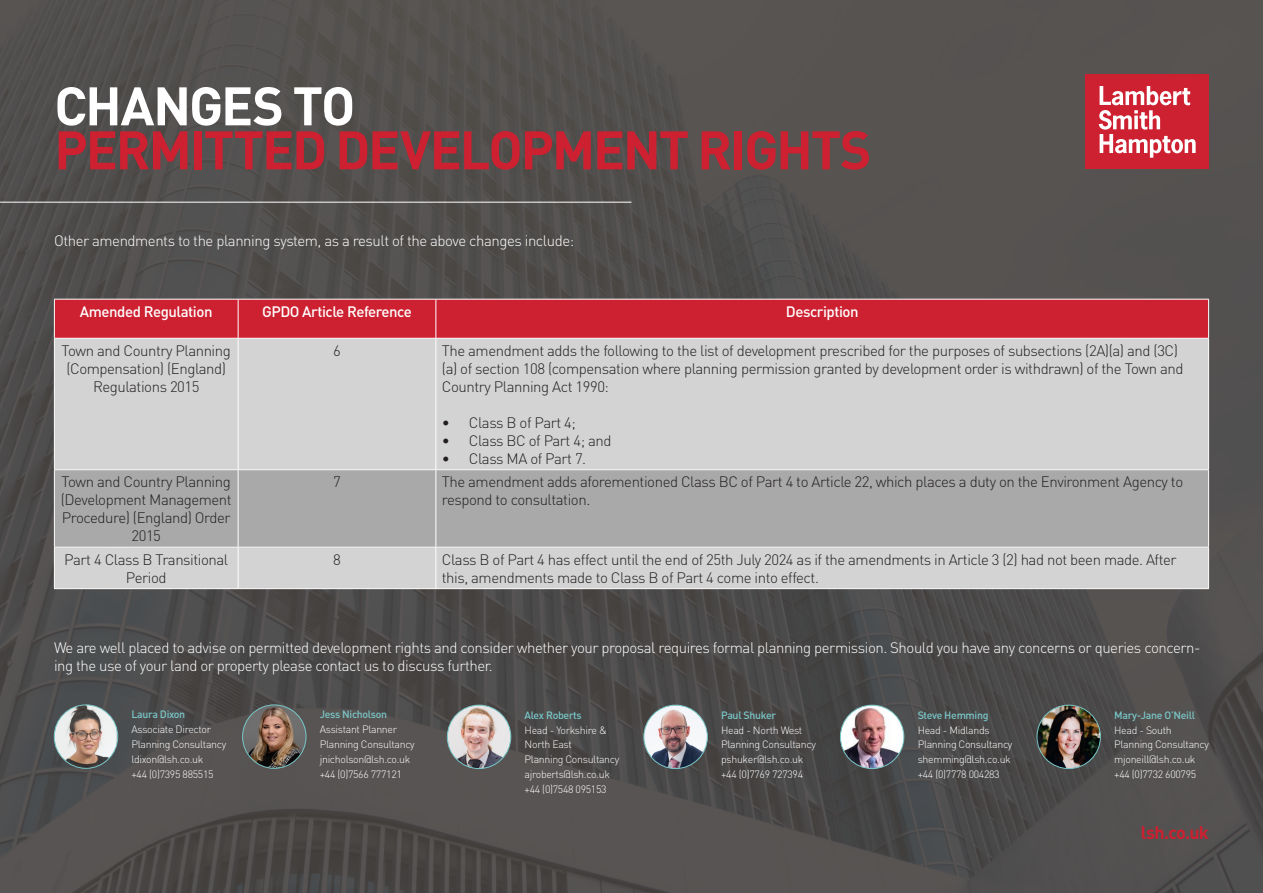
<style>
.page{position:relative;width:1263px;height:893px;background:#fff}
.page>*{position:absolute;margin:0;border:0;box-sizing:border-box;transform-origin:0 0}
.t1{font:700 53.4px "DIN Pro";letter-spacing:-.04em;color:#cd2030}
.t2{font:700 53.4px "DIN Pro";letter-spacing:-.035em;color:#fff}
.t3{font:700 18px "DIN Pro";letter-spacing:-.045em;color:#cd2030}
.t4{font:300 15px/18px "DIN Pro";letter-spacing:-.03em;color:#231f20;text-align:center}
.t5{font:300 15px/18px "DIN Pro";letter-spacing:-.03em;color:#fff}
.t6{font:500 15px "DIN Pro";letter-spacing:-.03em;color:#fff}
.t7{font:300 10.5px/14.9px "DIN Pro";letter-spacing:-.03em;color:#fff}
.t8{font:500 10.5px "DIN Pro";letter-spacing:-.03em;color:#7ac7c8}
</style>
<div class="page">
<div style="left:0;top:0;width:1263px;height:893px;background:linear-gradient(to bottom,#545150,#4d4b4c)"></div>
<hr style="left:0;top:202px;width:631px;height:1px;background:#fff">
<div style="left:1086px;top:74px;width:123px;height:95px;background:#cd2030"></div>
<svg style="left:1099px;top:86px;width:96px;height:72px"></svg>
<div style="left:55px;top:300px;width:1153px;height:38px;background:#cd2030"></div>
<div style="left:55px;top:339px;width:1153px;height:249px;background:#d3d3d3"></div>
<div style="left:55px;top:470px;width:1153px;height:77px;background:#a9a9a9"></div>
<hr style="left:54px;top:339px;width:1px;height:130px;background:#fff">
<hr style="left:238px;top:339px;width:1px;height:130px;background:#fff">
<hr style="left:435px;top:339px;width:1px;height:130px;background:#fff">
<hr style="left:1208px;top:339px;width:1px;height:130px;background:#fff">
<hr style="left:54px;top:469px;width:184px;height:1px;background:#fff">
<hr style="left:54px;top:470px;width:1px;height:77px;background:#fff">
<hr style="left:238px;top:469px;width:198px;height:1px;background:#fff">
<hr style="left:238px;top:470px;width:1px;height:77px;background:#fff">
<hr style="left:436px;top:469px;width:773px;height:1px;background:#fff">
<hr style="left:435px;top:470px;width:1px;height:77px;background:#fff">
<hr style="left:1208px;top:470px;width:1px;height:77px;background:#fff">
<hr style="left:54px;top:547px;width:184px;height:1px;background:#fff">
<hr style="left:54px;top:548px;width:1px;height:40px;background:#fff">
<hr style="left:238px;top:547px;width:198px;height:1px;background:#fff">
<hr style="left:238px;top:548px;width:1px;height:40px;background:#fff">
<hr style="left:436px;top:547px;width:773px;height:1px;background:#fff">
<hr style="left:435px;top:548px;width:1px;height:40px;background:#fff">
<hr style="left:1208px;top:548px;width:1px;height:40px;background:#fff">
<hr style="left:54px;top:588px;width:184px;height:1px;background:#fff">
<hr style="left:238px;top:588px;width:198px;height:1px;background:#fff">
<hr style="left:436px;top:588px;width:773px;height:1px;background:#fff">
<hr style="left:54px;top:299px;width:184px;height:1px;background:#fff">
<hr style="left:54px;top:300px;width:1px;height:38px;background:#fff">
<hr style="left:238px;top:299px;width:198px;height:1px;background:#fff">
<hr style="left:238px;top:300px;width:1px;height:38px;background:#fff">
<hr style="left:436px;top:299px;width:773px;height:1px;background:#fff">
<hr style="left:435px;top:300px;width:1px;height:38px;background:#fff">
<hr style="left:1208px;top:300px;width:1px;height:38px;background:#fff">
<hr style="left:54px;top:338px;width:184px;height:1px;background:#fff">
<hr style="left:238px;top:338px;width:198px;height:1px;background:#fff">
<hr style="left:436px;top:338px;width:773px;height:1px;background:#fff">
<img style="left:54px;top:705px;width:63px;height:63px">
<div style="left:54px;top:705px;width:64px;height:64px;border:1px solid #7ac7c8;border-radius:50%"></div>
<img style="left:243px;top:705px;width:63px;height:63px;border-radius:32px">
<div style="left:242px;top:705px;width:64px;height:64px;border:1px solid #7ac7c8;border-radius:50%"></div>
<img style="left:447px;top:705px;width:64px;height:64px;border-radius:32px">
<div style="left:447px;top:705px;width:64px;height:64px;border:1px solid #7ac7c8;border-radius:50%"></div>
<img style="left:644px;top:705px;width:63px;height:64px;border-radius:32px">
<div style="left:644px;top:705px;width:64px;height:64px;border:1px solid #7ac7c8;border-radius:50%"></div>
<img style="left:840px;top:705px;width:64px;height:64px;border-radius:32px">
<div style="left:840px;top:705px;width:64px;height:64px;border:1px solid #7ac7c8;border-radius:50%"></div>
<img style="left:1037px;top:705px;width:63px;height:64px;border-radius:32px">
<div style="left:1037px;top:705px;width:64px;height:64px;border:1px solid #7ac7c8;border-radius:50%"></div>
<p class="t2" style="left:54px;top:70px;width:303px">CHANGES TO</p>
<p class="t1" style="left:54px;top:114px;width:819px">PERMITTED DEVELOPMENT RIGHTS</p>
<p class="t5" style="left:54px;top:231px;width:522px">Other amendments to the planning system, as a result of the above changes include:</p>
<p class="t6" style="left:80px;top:301px;width:134px">Amended Regulation</p>
<p class="t6" style="left:262px;top:301px;width:151px">GPDO Article Reference</p>
<p class="t6" style="left:786px;top:301px;width:74px">Description</p>
<p class="t4" style="left:62px;top:341px;width:171px">Town and Country Planning (Compensation) (England)<br>Regulations 2015</p>
<p class="t4" style="left:333px;top:341px;width:9px">6</p>
<p class="t4" style="left:442px;top:341px;width:743px;text-align:left">The amendment adds the following to the list of development prescribed for the purposes of subsections (2A)(a) and (3C) (a) of section 108 (compensation where planning permission granted by development order is withdrawn) of the Town and<br>Country Planning Act 1990:</p>
<p class="t4" style="left:442px;top:413px;width:135px">• Class B of Part 4;</p>
<p class="t4" style="left:442px;top:431px;width:171px">• Class BC of Part 4; and</p>
<p class="t4" style="left:442px;top:449px;width:146px">• Class MA of Part 7.</p>
<p class="t4" style="left:61px;top:472px;width:173px">Town and Country Planning (Development Management<br>Procedure) (England) Order<br>2015</p>
<p class="t4" style="left:333px;top:472px;width:9px">7</p>
<p class="t4" style="left:442px;top:472px;width:743px;text-align:left">The amendment adds aforementioned Class BC of Part 4 to Article 22, which places a duty on the Environment Agency to respond to consultation.</p>
<p class="t4" style="left:64px;top:550px;width:165px">Part 4 Class B Transitional<br>Period</p>
<p class="t4" style="left:333px;top:550px;width:9px">8</p>
<p class="t4" style="left:442px;top:550px;width:736px;text-align:left">Class B of Part 4 has effect until the end of 25th July 2024 as if the amendments in Article 3 (2) had not been made. After this, amendments made to Class B of Part 4 come into effect.</p>
<p class="t5" style="left:54px;top:638px;width:1148px">We are well placed to advise on permitted development rights and consider whether your proposal requires formal planning permission. Should you have any concerns or queries concern&shy;ing the use of your land or property please contact us to discuss further.</p>
<p class="t8" style="left:132px;top:707px;width:55px">Laura Dixon</p>
<p class="t7" style="left:132px;top:722px;width:81px">Associate Director</p>
<p class="t7" style="left:132px;top:736px;width:96px">Planning Consultancy</p>
<p class="t7" style="left:132px;top:751px;width:73px">ldixon@lsh.co.uk</p>
<p class="t7" style="left:132px;top:766px;width:84px">+44 (0)7395 885515</p>
<p class="t8" style="left:320px;top:707px;width:69px">Jess Nicholson</p>
<p class="t7" style="left:320px;top:722px;width:79px">Assistant Planner</p>
<p class="t7" style="left:320px;top:736px;width:96px">Planning Consultancy</p>
<p class="t7" style="left:320px;top:751px;width:92px">jnicholson@lsh.co.uk</p>
<p class="t7" style="left:320px;top:766px;width:84px">+44 (0)7566 777121</p>
<p class="t8" style="left:721px;top:708px;width:57px">Paul Shuker</p>
<p class="t7" style="left:721px;top:722px;width:83px">Head - North West</p>
<p class="t7" style="left:721px;top:737px;width:96px">Planning Consultancy</p>
<p class="t7" style="left:721px;top:751px;width:84px">pshuker@lsh.co.uk</p>
<p class="t7" style="left:721px;top:766px;width:84px">+44 (0)7769 727394</p>
<p class="t8" style="left:918px;top:708px;width:72px">Steve Hemming</p>
<p class="t7" style="left:918px;top:722px;width:73px">Head - Midlands</p>
<p class="t7" style="left:918px;top:737px;width:96px">Planning Consultancy</p>
<p class="t7" style="left:918px;top:751px;width:95px">shemming@lsh.co.uk</p>
<p class="t7" style="left:918px;top:766px;width:84px">+44 (0)7778 004283</p>
<p class="t8" style="left:1114px;top:708px;width:82px">Mary-Jane O’Neill</p>
<p class="t7" style="left:1114px;top:722px;width:59px">Head - South</p>
<p class="t7" style="left:1114px;top:737px;width:96px">Planning Consultancy</p>
<p class="t7" style="left:1114px;top:751px;width:83px">mjoneill@lsh.co.uk</p>
<p class="t7" style="left:1114px;top:766px;width:84px">+44 (0)7732 600795</p>
<p class="t8" style="left:525px;top:708px;width:59px">Alex Roberts</p>
<p class="t7" style="left:525px;top:722px;width:84px">Head - Yorkshire &amp;<br>North East</p>
<p class="t7" style="left:525px;top:751px;width:96px">Planning Consultancy</p>
<p class="t7" style="left:525px;top:766px;width:87px">ajroberts@lsh.co.uk</p>
<p class="t7" style="left:525px;top:781px;width:84px">+44 (0)7548 095153</p>
<p class="t3" style="left:1141px;top:820px;width:70px">lsh.co.uk</p>
</div>
